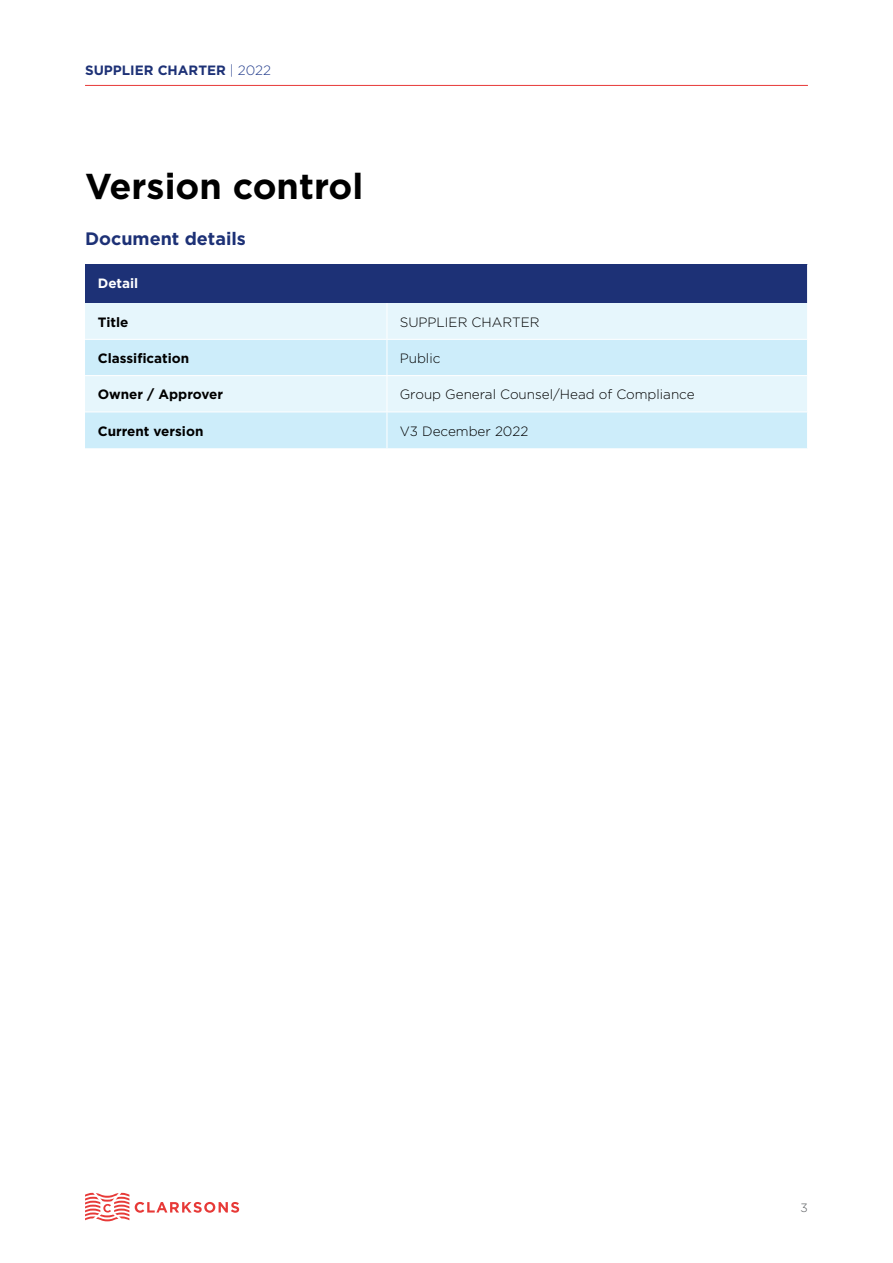
<style>
.page{position:relative;width:893px;height:1263px;background:#fff}
.page>*{position:absolute;margin:0;border:0;box-sizing:border-box;transform-origin:0 0}
.t1{font:700 36px "Gotham";color:#000}
.t2{font:700 18px "Gotham";color:#1d3176}
.Body_Copy{font:300 13.5px "Gotham";color:#000}
.Body_Copy-2{font:700 13.5px "Gotham";color:#000}
.t3{font:700 13.5px "Gotham";color:#1d3176}
.Table_row_title{font:700 13.5px "Gotham";color:#fff}
.t4{font:300 12px "Gotham";color:#575a5e}
.s1{font-weight:300;color:#253f8e}
</style>
<div class="page">
<div style="left:85px;top:264px;width:722px;height:39px;background:#1d3176"></div>
<svg style="left:85px;top:303px;width:722px;height:145px;background:#d9f1fb"></svg>
<hr style="left:387px;top:303px;width:1px;height:36px;background:#fff">
<hr style="left:387px;top:412px;width:1px;height:36px;background:#fff">
<hr style="left:85px;top:339px;width:302px;height:1px;background:#fff">
<hr style="left:85px;top:375px;width:302px;height:1px;background:#fff">
<hr style="left:387px;top:339px;width:421px;height:1px;background:#fff">
<hr style="left:387px;top:375px;width:421px;height:1px;background:#fff">
<hr style="left:387px;top:340px;width:1px;height:35px;background:#fff">
<hr style="left:387px;top:376px;width:1px;height:36px;background:#fff">
<hr style="left:85px;top:412px;width:302px;height:1px;background:#fff">
<hr style="left:387px;top:412px;width:421px;height:1px;background:#fff">
<hr style="left:85px;top:85px;width:723px;height:1px;background:#e73937">
<svg style="left:85px;top:1193px;width:154px;height:28px"></svg>
<p class="t3" style="left:85px;top:61px;width:188px">SUPPLIER CHARTER <span class="s1">| 2022</span></p>
<h1 class="t1" style="left:85px;top:162px;width:280px">Version control</h1>
<h2 class="t2" style="left:85px;top:226px;width:162px">Document details</h2>
<p class="Table_row_title" style="left:98px;top:274px;width:42px">Detail</p>
<p class="Body_Copy-2" style="left:98px;top:313px;width:32px">Title</p>
<p class="Body_Copy" style="left:400px;top:313px;width:141px">SUPPLIER CHARTER</p>
<p class="Body_Copy-2" style="left:98px;top:349px;width:93px">Classification</p>
<p class="Body_Copy" style="left:400px;top:350px;width:42px">Public</p>
<p class="Body_Copy-2" style="left:98px;top:385px;width:127px">Owner / Approver</p>
<p class="Body_Copy" style="left:400px;top:386px;width:296px">Group General Counsel/Head of Compliance</p>
<p class="Body_Copy-2" style="left:98px;top:422px;width:107px">Current version</p>
<p class="Body_Copy" style="left:400px;top:422px;width:130px">V3 December 2022</p>
<p class="t4" style="left:801px;top:1200px;width:9px">3</p>
</div>
